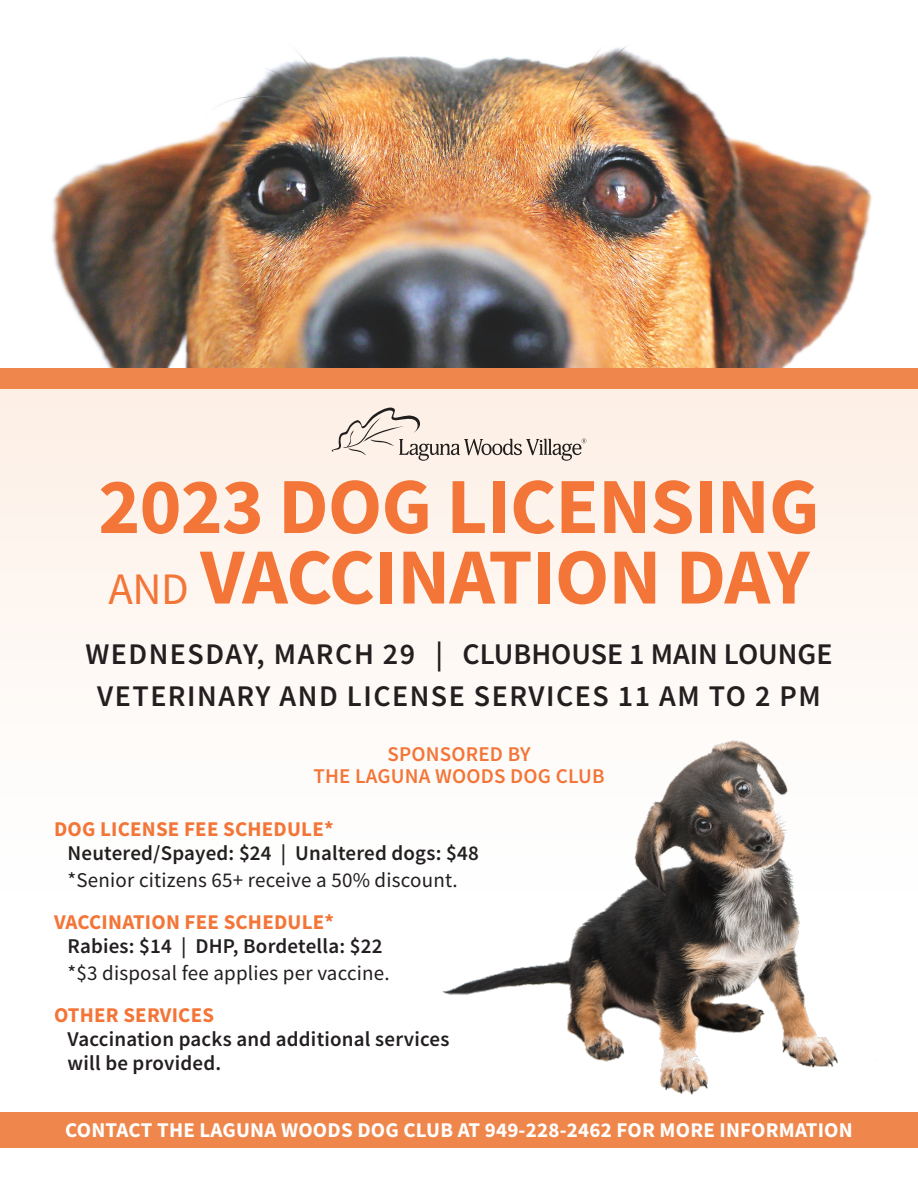
<style>
.page{position:relative;width:918px;height:1188px;background:#fff}
.page>*{position:absolute;margin:0;border:0;box-sizing:border-box;transform-origin:0 0}
.t1{font:700 79.5px/70.5px "Source Sans Pro";letter-spacing:-.01em;color:#f37537}
.t2{font:600 30px "Source Sans Pro";color:#231f20}
.t3{font:600 30px "Source Sans Pro";letter-spacing:.05em;color:#231f20}
.t4{font:600 21px "Source Sans Pro";letter-spacing:.01em;color:#231f20}
.t5{font:21px "Source Sans Pro";letter-spacing:.01em;color:#231f20}
.t6{font:700 21px "Source Sans Pro";letter-spacing:.01em;color:#fff}
.t7{font:700 21px "Source Sans Pro";letter-spacing:.01em;color:#f37537}
.t8{font:600 21px "Source Sans Pro";letter-spacing:.01em;color:#f37537}
.s1{font-weight:400;font-size:45px}
</style>
<div class="page">
<img style="left:442px;top:892px;width:436px;height:203px">
<svg style="left:0;top:388px;width:918px;height:504px;fill:#fef7f3"></svg>
<img style="left:51px;top:46px;width:821px;height:322px">
<div style="left:0;top:1112px;width:918px;height:36px;background:#ef874c"></div>
<svg style="left:332px;top:408px;width:254px;height:53px;background:#e6dbd2"></svg>
<div style="left:0;top:368px;width:918px;height:20px;background:#ef874c"></div>
<p class="t1" style="left:98px;top:470px;width:723px">2023 DOG LICENSING<br><span class="s1">AND</span> VACCINATION DAY</p>
<p class="t2" style="left:85px;top:634px;width:749px">WEDNESDAY, MARCH 29 | CLUBHOUSE 1 MAIN LOUNGE</p>
<p class="t3" style="left:97px;top:676px;width:725px">VETERINARY AND LICENSE SERVICES 11 AM TO 2 PM</p>
<p class="t8" style="left:387px;top:740px;width:145px">SPONSORED BY</p>
<p class="t8" style="left:313px;top:763px;width:293px">THE LAGUNA WOODS DOG CLUB</p>
<p class="t7" style="left:54px;top:815px;width:281px">DOG LICENSE FEE SCHEDULE*</p>
<p class="t4" style="left:68px;top:839px;width:413px">Neutered/Spayed: $24 | Unaltered dogs: $48</p>
<p class="t5" style="left:68px;top:867px;width:392px">*Senior citizens 65+ receive a 50% discount.</p>
<p class="t7" style="left:54px;top:908px;width:282px">VACCINATION FEE SCHEDULE*</p>
<p class="t4" style="left:68px;top:932px;width:317px">Rabies: $14 | DHP, Bordetella: $22</p>
<p class="t5" style="left:68px;top:960px;width:324px">*$3 disposal fee applies per vaccine.</p>
<p class="t7" style="left:54px;top:1001px;width:162px">OTHER SERVICES</p>
<p class="t4" style="left:68px;top:1025px;width:383px">Vaccination packs and additional services</p>
<p class="t4" style="left:68px;top:1049px;width:155px">will be provided.</p>
<p class="t6" style="left:65px;top:1116px;width:789px">CONTACT THE LAGUNA WOODS DOG CLUB AT 949-228-2462 FOR MORE INFORMATION</p>
</div>
